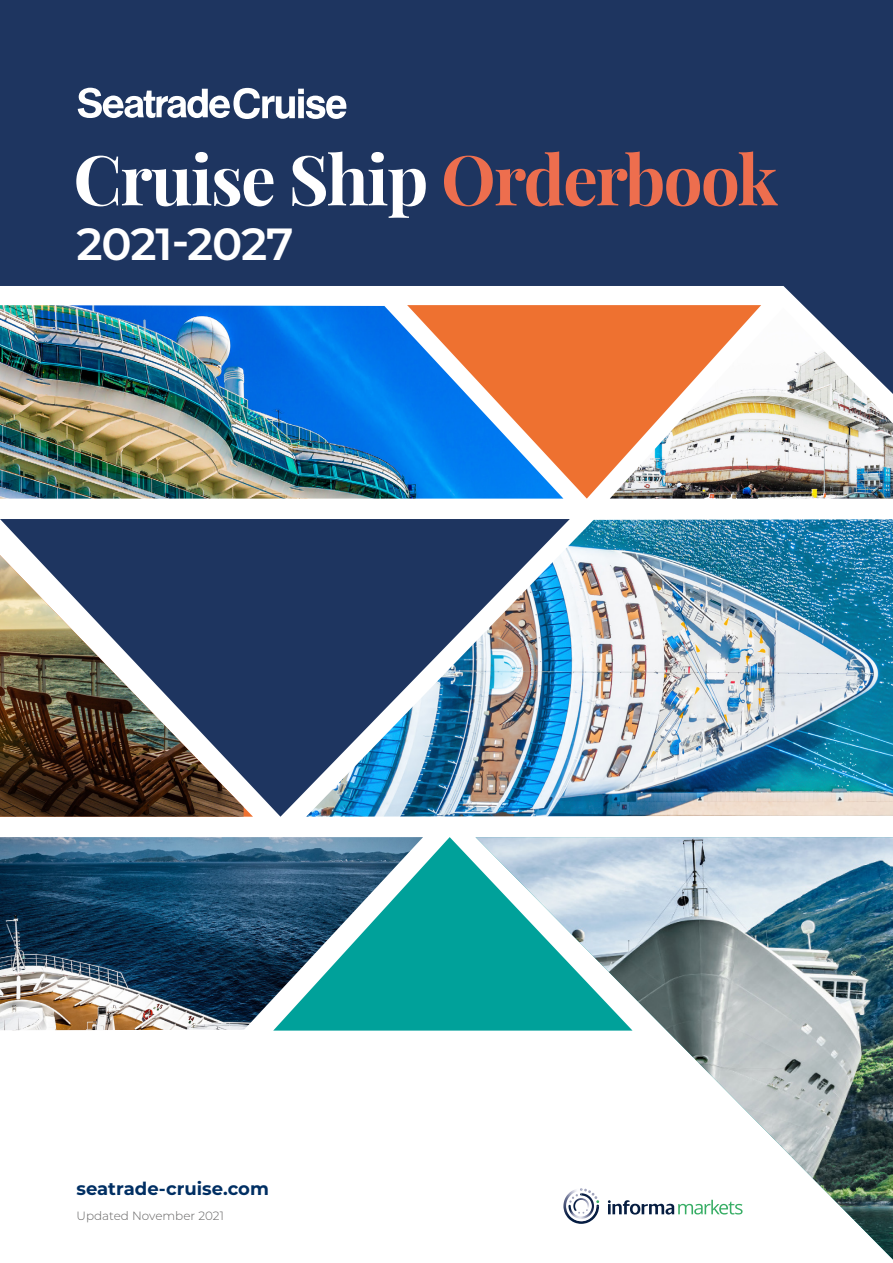
<style>
.page{position:relative;width:893px;height:1263px;background:#fff}
.page>*{position:absolute;margin:0;border:0;box-sizing:border-box;transform-origin:0 0}
.t1{font:700 69px "Playfair Display";letter-spacing:-.025em;color:#fff}
.t2{font:600 45px "Montserrat";letter-spacing:-.03em;color:#fff}
.t3{font:700 18px "Montserrat";color:#002f63}
.t4{font:300 12px "Montserrat";color:#646363}
.s1{color:#ed6e4e}
</style>
<div class="page">
<div style="left:0;top:0;width:893px;height:307px;background:#1e3560"></div>
<img style="left:0;top:305px;width:407px;height:194px">
<svg style="left:407px;top:305px;width:354px;height:194px;fill:#ee7130"></svg>
<svg style="left:78px;top:88px;width:268px;height:31px"></svg>
<div style="left:0;top:519px;width:306px;height:298px;background:#1e3560"></div>
<img style="left:306px;top:519px;width:587px;height:298px">
<svg style="left:244px;top:555px;width:9px;height:262px;fill:#1e3560"></svg>
<img style="left:0;top:555px;width:244px;height:262px">
<img style="left:475px;top:837px;width:418px;height:422px">
<svg style="left:423px;top:837px;width:209px;height:193px;fill:#00a19a"></svg>
<img style="left:0;top:837px;width:423px;height:193px">
<img style="left:563px;top:1188px;width:36px;height:36px">
<img style="left:568px;top:1213px;width:26px;height:6px">
<svg style="left:568px;top:1188px;width:31px;height:25px"></svg>
<svg style="left:608px;top:1200px;width:135px;height:14px"></svg>
<img style="left:610px;top:307px;width:283px;height:192px">
<p class="t1" style="left:73px;top:125px;width:706px">Cruise Ship <span class="s1">Orderbook</span></p>
<p class="t2" style="left:77px;top:212px;width:218px">2021-2027</p>
<p class="t3" style="left:77px;top:1176px;width:194px">seatrade-cruise.com</p>
<p class="t4" style="left:77px;top:1208px;width:149px">Updated November 2021</p>
</div>
